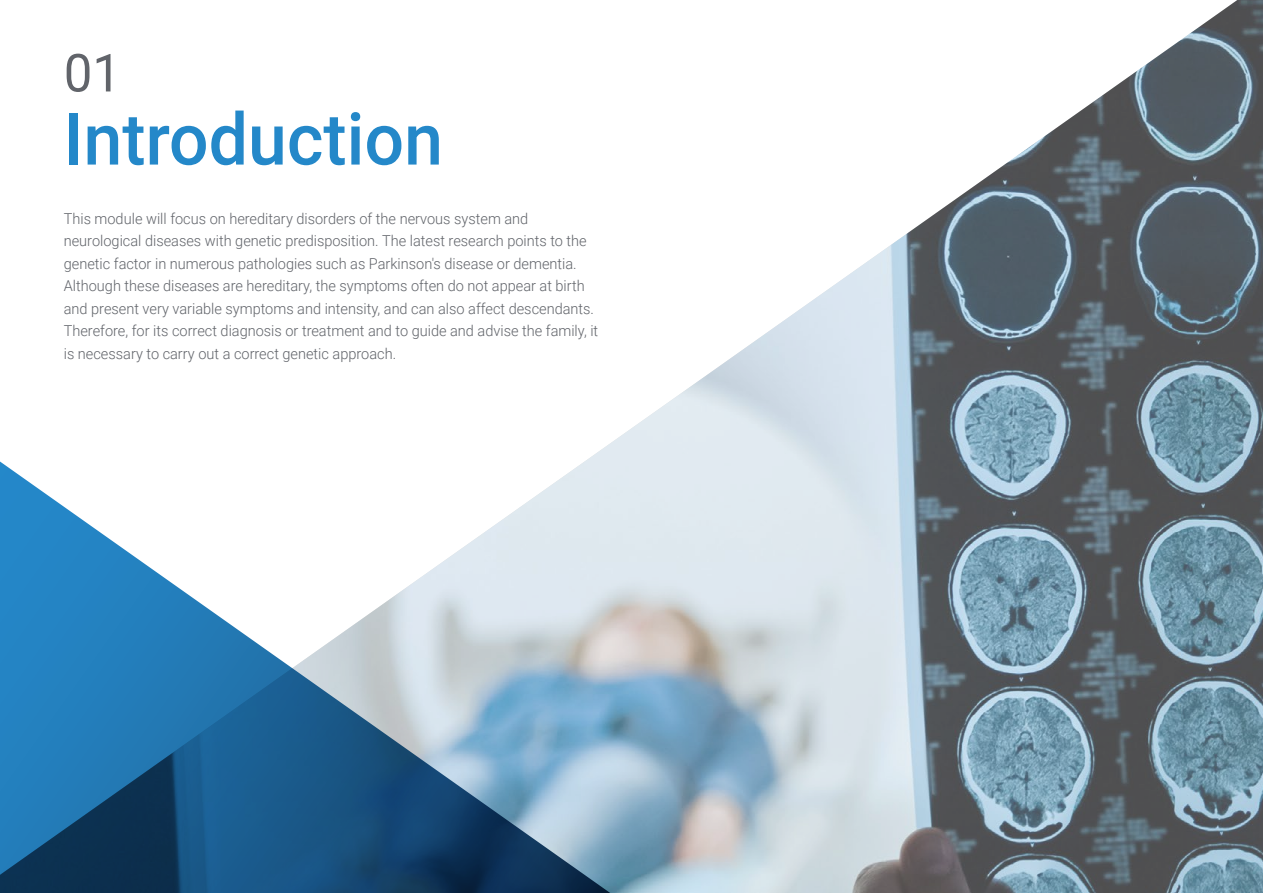
<style>
.page{position:relative;width:1263px;height:893px;background:#fff}
.page>*{position:absolute;margin:0;border:0;box-sizing:border-box;transform-origin:0 0}
.t1{font:500 72px "Roboto";color:#2488c9}
.t2{font:52.5px "Roboto";color:#61646a}
.t3{font:300 15px/22.5px "Roboto";color:#61646a}
</style>
<div class="page">
<img style="left:607px;top:0;width:656px;height:893px">
<svg style="left:0;top:446px;width:640px;height:447px"></svg>
<h2 class="t2" style="left:64px;top:36px;width:59px">01</h2>
<h1 class="t1" style="left:64px;top:89px;width:381px">Introduction</h1>
<p class="t3" style="left:64px;top:207px;width:536px">This module will focus on hereditary disorders of the nervous system and neurological diseases with genetic predisposition. The latest research points to the genetic factor in numerous pathologies such as Parkinson's disease or dementia.<br>Although these diseases are hereditary, the symptoms often do not appear at birth and present very variable symptoms and intensity, and can also affect descendants.<br>Therefore, for its correct diagnosis or treatment and to guide and advise the family, it is necessary to carry out a correct genetic approach.</p>
</div>
